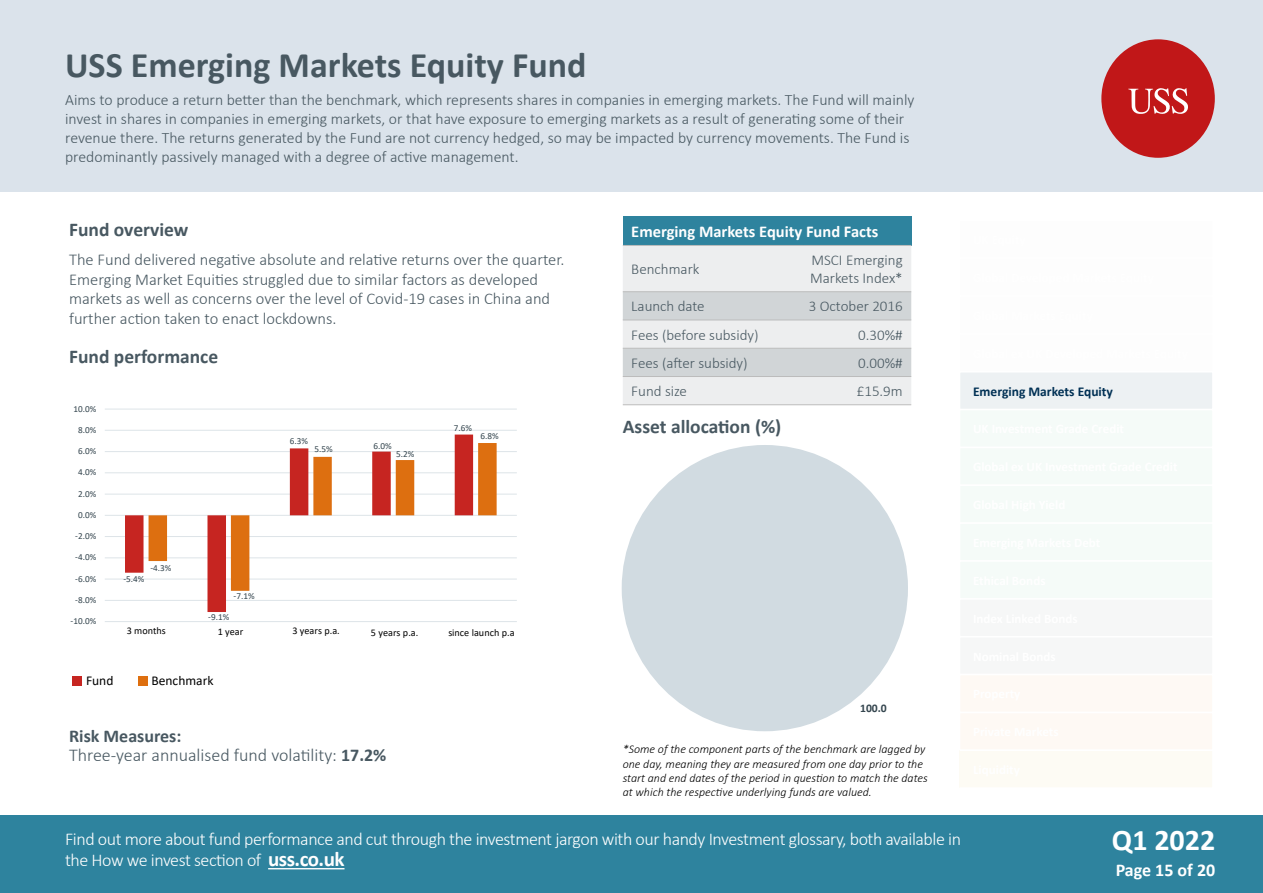
<style>
.page{position:relative;width:1263px;height:893px;background:#fff}
.page>*{position:absolute;margin:0;border:0;box-sizing:border-box;transform-origin:0 0}
.t1{font:700 36px "Calibri";color:#485861}
.t2{font:700 30px "Calibri";color:#fff}
.t3{font:700 19.5px "Calibri";color:#485861}
.t4{font:300 18px/21px "Calibri";letter-spacing:-.025em;color:#fff}
.t5{font:300 18px/19.5px "Calibri";color:#485861}
.t6{font:700 18px "Calibri";color:#fff}
.t7{font:300 16.5px/19.8px "Calibri";color:#485861}
.t8{font:700 16.5px "Calibri";color:#fff}
.t9{font:300 15.75px/18.9px "Calibri";color:#485861}
.t10{font:300 15px/18px "Calibri";color:#485861}
.t11{font:700 13.5px "Calibri";color:#003054}
.t12{font:13.5px "Calibri";color:#000}
.t13{font:italic 300 12px/14.4px "Calibri";color:#000}
.t14{font:700 11.7px "Calibri";color:#34454e}
.t15{font:10.2px "Calibri";letter-spacing:.005em;color:#000}
.t16{font:9.15px "Calibri";color:#34454e}
.s1{font-weight:700}
.s2{font-weight:700;font-size:21px}
</style>
<div class="page">
<div style="left:0;top:0;width:1263px;height:191px;background:#dbe3eb"></div>
<div style="left:0;top:815px;width:1263px;height:78px;background:#2e839e"></div>
<svg style="left:1101px;top:39px;width:114px;height:119px"></svg>
<hr style="left:268px;top:868px;width:76px;height:1px;background:#fff">
<div style="left:623px;top:216px;width:288px;height:29px;background:#2e839e"></div>
<div style="left:623px;top:246px;width:288px;height:158px;background:#edeeef"></div>
<svg style="left:623px;top:292px;width:288px;height:84px;background:#d9dcde"></svg>
<hr style="left:623px;top:245px;width:181px;height:1px;background:#bcbcbc">
<hr style="left:804px;top:245px;width:107px;height:1px;background:#bcbcbc">
<hr style="left:623px;top:291px;width:181px;height:1px;background:#bcbcbc">
<hr style="left:804px;top:291px;width:107px;height:1px;background:#bcbcbc">
<hr style="left:623px;top:320px;width:181px;height:1px;background:#bcbcbc">
<hr style="left:804px;top:320px;width:107px;height:1px;background:#bcbcbc">
<hr style="left:623px;top:348px;width:181px;height:1px;background:#bcbcbc">
<hr style="left:804px;top:348px;width:107px;height:1px;background:#bcbcbc">
<hr style="left:623px;top:376px;width:181px;height:1px;background:#bcbcbc">
<hr style="left:804px;top:376px;width:107px;height:1px;background:#bcbcbc">
<hr style="left:623px;top:404px;width:181px;height:1px;background:#bcbcbc">
<hr style="left:804px;top:404px;width:107px;height:1px;background:#bcbcbc">
<div style="left:73px;top:676px;width:9px;height:9px;background:#c62521"></div>
<div style="left:138px;top:676px;width:10px;height:9px;background:#de6f0f"></div>
<div style="left:959px;top:712px;width:254px;height:38px;background:#fef9f4"></div>
<div style="left:959px;top:372px;width:254px;height:37px;background:#edf1f3"></div>
<div style="left:959px;top:410px;width:254px;height:37px;background:#f5fbf8"></div>
<div style="left:959px;top:447px;width:254px;height:38px;background:#f5fbf8"></div>
<div style="left:959px;top:485px;width:254px;height:38px;background:#f5fbf8"></div>
<div style="left:959px;top:523px;width:254px;height:38px;background:#f5fbf8"></div>
<div style="left:959px;top:561px;width:254px;height:38px;background:#f5fbf8"></div>
<div style="left:959px;top:599px;width:254px;height:38px;background:#f6f7f7"></div>
<div style="left:959px;top:637px;width:254px;height:37px;background:#f6f7f7"></div>
<div style="left:959px;top:675px;width:254px;height:37px;background:#fef9f4"></div>
<div style="left:959px;top:674px;width:254px;height:39px;border:2px solid #fff"></div>
<div style="left:959px;top:750px;width:254px;height:38px;background:#fdfbf4"></div>
<div style="left:959px;top:749px;width:254px;height:40px;border:2px solid #fff"></div>
<hr style="left:105px;top:621px;width:412px;height:1px;background:#dde4e8">
<hr style="left:105px;top:600px;width:412px;height:1px;background:#dde4e8">
<hr style="left:105px;top:579px;width:412px;height:1px;background:#dde4e8">
<hr style="left:105px;top:557px;width:412px;height:1px;background:#dde4e8">
<hr style="left:105px;top:536px;width:412px;height:1px;background:#dde4e8">
<hr style="left:105px;top:515px;width:412px;height:1px;background:#dde4e8">
<hr style="left:105px;top:494px;width:412px;height:1px;background:#dde4e8">
<hr style="left:105px;top:472px;width:412px;height:1px;background:#dde4e8">
<hr style="left:105px;top:451px;width:412px;height:1px;background:#dde4e8">
<hr style="left:105px;top:430px;width:412px;height:1px;background:#dde4e8">
<hr style="left:105px;top:409px;width:412px;height:1px;background:#dde4e8">
<svg style="left:125px;top:435px;width:348px;height:177px"></svg>
<svg style="left:149px;top:443px;width:348px;height:148px"></svg>
<div style="left:622px;top:445px;width:286px;height:286px;background:#d1dbe1;border-radius:143px"></div>
<h1 class="t1" style="left:65px;top:40px;width:523px">USS Emerging Markets Equity Fund</h1>
<p class="t9" style="left:65px;top:90px;width:851px">Aims to produce a return better than the benchmark, which represents shares in companies in emerging markets. The Fund will mainly invest in shares in companies in emerging markets, or that have exposure to emerging markets as a result of generating some of their revenue there. The returns generated by the Fund are not currency hedged, so may be impacted by currency movements. The Fund is predominantly passively managed with a degree of active management.</p>
<p class="t3" style="left:69px;top:216px;width:121px">Fund overview</p>
<p class="t7" style="left:69px;top:249px;width:497px">The Fund delivered negative absolute and relative returns over the quarter.<br>Emerging Market Equities struggled due to similar factors as developed markets as well as concerns over the level of Covid-19 cases in China and further action taken to enact lockdowns.</p>
<p class="t3" style="left:69px;top:343px;width:151px">Fund performance</p>
<p class="t16" style="left:73px;top:402px;width:24px">10.0%</p>
<p class="t16" style="left:78px;top:423px;width:20px">8.0%</p>
<p class="t16" style="left:78px;top:445px;width:20px">6.0%</p>
<p class="t16" style="left:78px;top:466px;width:20px">4.0%</p>
<p class="t16" style="left:78px;top:487px;width:20px">2.0%</p>
<p class="t16" style="left:78px;top:508px;width:20px">0.0%</p>
<p class="t16" style="left:75px;top:530px;width:23px">-2.0%</p>
<p class="t16" style="left:75px;top:551px;width:23px">-4.0%</p>
<p class="t16" style="left:75px;top:572px;width:23px">-6.0%</p>
<p class="t16" style="left:75px;top:593px;width:23px">-8.0%</p>
<p class="t16" style="left:71px;top:615px;width:27px">-10.0%</p>
<p class="t16" style="left:290px;top:435px;width:20px">6.3%</p>
<p class="t16" style="left:314px;top:442px;width:20px">5.5%</p>
<p class="t16" style="left:373px;top:440px;width:20px">6.0%</p>
<p class="t16" style="left:396px;top:448px;width:20px">5.2%</p>
<p class="t16" style="left:454px;top:421px;width:20px">7.6%</p>
<p class="t16" style="left:481px;top:430px;width:20px">6.8%</p>
<p class="t16" style="left:150px;top:561px;width:23px">-4.3%</p>
<p class="t16" style="left:123px;top:573px;width:23px">-5.4%</p>
<p class="t16" style="left:234px;top:590px;width:23px">-7.1%</p>
<p class="t16" style="left:208px;top:611px;width:23px">-9.1%</p>
<p class="t15" style="left:127px;top:624px;width:41px">3 months</p>
<p class="t15" style="left:218px;top:625px;width:27px">1 year</p>
<p class="t15" style="left:292px;top:624px;width:49px">3 years p.a.</p>
<p class="t15" style="left:371px;top:625px;width:49px">5 years p.a.</p>
<p class="t15" style="left:448px;top:625px;width:68px">since launch p.a</p>
<p class="t8" style="left:631px;top:220px;width:249px">Emerging Markets Equity Fund Facts</p>
<p class="t10" style="left:631px;top:260px;width:70px">Benchmark</p>
<p class="t10" style="left:810px;top:251px;width:94px">MSCI Emerging<br>Markets Index*</p>
<p class="t10" style="left:631px;top:297px;width:75px">Launch date</p>
<p class="t10" style="left:809px;top:297px;width:95px">3 October 2016</p>
<p class="t10" style="left:631px;top:326px;width:129px">Fees (before subsidy)</p>
<p class="t10" style="left:858px;top:326px;width:46px">0.30%#</p>
<p class="t10" style="left:631px;top:354px;width:118px">Fees (after subsidy)</p>
<p class="t10" style="left:858px;top:354px;width:46px">0.00%#</p>
<p class="t10" style="left:631px;top:382px;width:57px">Fund size</p>
<p class="t10" style="left:857px;top:382px;width:47px">£15.9m</p>
<p class="t3" style="left:623px;top:412px;width:160px">Asset allocation (%)</p>
<p class="t11" style="left:973px;top:382px;width:141px">Emerging Markets Equity</p>
<p class="t12" style="left:86px;top:671px;width:29px">Fund</p>
<p class="t12" style="left:151px;top:671px;width:64px">Benchmark</p>
<p class="t5" style="left:69px;top:726px;width:319px"><span class="s1">Risk Measures:<br></span>Three-year annualised fund volatility: <span class="s1">17.2%</span></p>
<p class="t14" style="left:860px;top:699px;width:28px">100.0</p>
<p class="t13" style="left:623px;top:742px;width:306px">*Some of the component parts of the benchmark are lagged by one day, meaning they are measured from one day prior to the start and end dates of the period in question to match the dates at which the respective underlying funds are valued.</p>
<p class="t4" style="left:65px;top:829px;width:897px">Find out more about fund performance and cut through the investment jargon with our handy Investment glossary, both available in the How we invest section of <span class="s2">uss.co.uk</span></p>
<h2 class="t2" style="left:1112px;top:818px;width:105px">Q1 2022</h2>
<p class="t6" style="left:1116px;top:858px;width:101px">Page 15 of 20</p>
</div>
